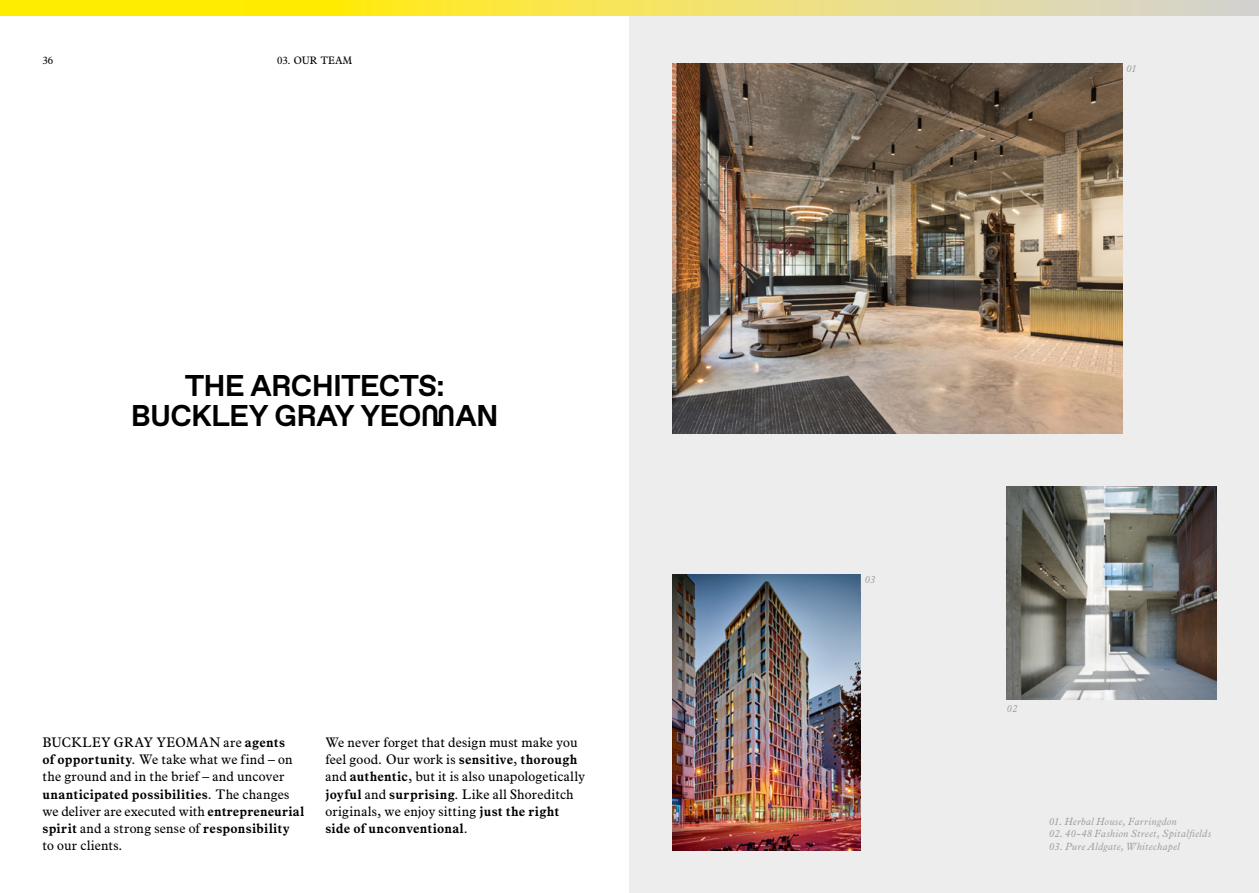
<style>
.page{position:relative;width:1259px;height:893px;background:#fff}
.page>*{position:absolute;margin:0;border:0;box-sizing:border-box;transform-origin:0 0}
.t1{font:700 30px/30px "Panagram Sans";letter-spacing:-.025em;color:#000;text-align:center}
.t2{font:13.5px/17.2px "News Plantin";letter-spacing:.02em;color:#000}
.t3{font:italic 10.5px "News Plantin";letter-spacing:.015em;color:#9d9d9c}
.t4{font:10.5px "News Plantin";letter-spacing:.01em;color:#000}
.s1{font-weight:700}
</style>
<div class="page">
<div style="left:629px;top:0;width:630px;height:893px;background:#ededed"></div>
<img style="left:672px;top:64px;width:450px;height:369px">
<img style="left:1007px;top:487px;width:209px;height:212px">
<img style="left:672px;top:575px;width:188px;height:275px">
<svg style="left:0;top:0;width:1259px;height:16px;background:#f1e25b"></svg>
<p class="t4" style="left:43px;top:54px;width:12px">36</p>
<p class="t4" style="left:277px;top:54px;width:77px">03. OUR TEAM</p>
<h1 class="t1" style="left:131px;top:371px;width:369px">THE ARCHITECTS:<br>BUCKLEY GRAY YEOMAN</h1>
<p class="t2" style="left:43px;top:733px;width:263px">BUCKLEY GRAY YEOMAN are <span class="s1">agents<br>of opportunity</span>. We take what we find – on the ground and in the brief – and uncover <span class="s1">unanticipated possibilities</span>. The changes we deliver are executed with <span class="s1">entrepreneurial spirit</span> and a strong sense of <span class="s1">responsibility </span>to our clients.</p>
<p class="t2" style="left:325px;top:733px;width:261px">We never forget that design must make you feel good. Our work is <span class="s1">sensitive</span>, <span class="s1">thorough </span>and <span class="s1">authentic</span>, but it is also unapologetically <span class="s1">joyful</span> and <span class="s1">surprising</span>. Like all Shoreditch originals, we enjoy sitting <span class="s1">just the right side of unconventional</span>.</p>
<p class="t3" style="left:1126px;top:63px;width:12px">01</p>
<p class="t3" style="left:865px;top:573px;width:12px">03</p>
<p class="t3" style="left:1007px;top:702px;width:12px">02</p>
<p class="t3" style="left:1049px;top:815px;width:129px">01. Herbal House, Farringdon</p>
<p class="t3" style="left:1049px;top:828px;width:163px">02. 40-48 Fashion Street, Spitalfields</p>
<p class="t3" style="left:1049px;top:841px;width:132px">03. Pure Aldgate, Whitechapel</p>
</div>
